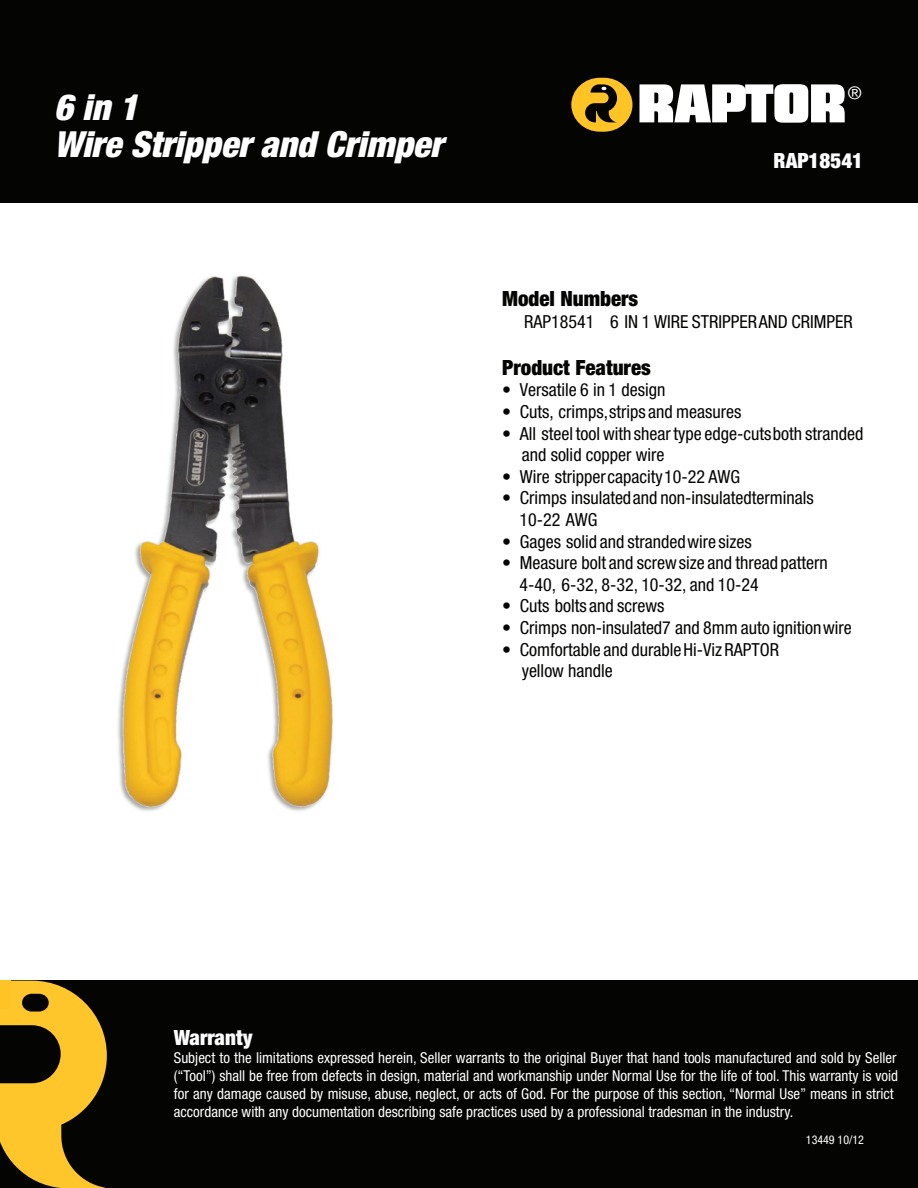
<style>
.page{position:relative;width:918px;height:1188px;background:#fff}
.page>*{position:absolute;margin:0;border:0;box-sizing:border-box;transform-origin:0 0}
.t1{font:italic 900 condensed 36px/37.5px "Helvetica Neue LT Std";color:#fff}
.t2{font:900 condensed 21px "Helvetica Neue LT Std";color:#040503}
.t3{font:900 condensed 21px "Helvetica Neue LT Std";color:#fff}
.t4{font:condensed 18px/21.6px "Helvetica Neue LT Std";color:#040503}
.t5{font:17.4px "Helvetica Neue";color:#fff}
.t6{font:condensed 15px/18px "Helvetica Neue LT Std";color:#fff}
.t7{font:condensed 12px "Helvetica Neue LT Std";color:#fff}
</style>
<div class="page">
<div style="left:0;top:0;width:918px;height:202px;background:#040503"></div>
<div style="left:0;top:981px;width:918px;height:207px;background:#040503"></div>
<svg style="left:639px;top:84px;width:206px;height:39px"></svg>
<svg style="left:571px;top:78px;width:62px;height:54px"></svg>
<svg style="left:0;top:981px;width:107px;height:207px"></svg>
<div style="left:0;top:981px;width:11px;height:28px;background:#fec426"></div>
<img style="left:117px;top:275px;width:216px;height:536px">
<h1 class="t1" style="left:54px;top:89px;width:390px">6 in 1<br>Wire Stripper and Crimper</h1>
<p class="t5" style="left:848px;top:86px;width:15px">®</p>
<p class="t3" style="left:774px;top:149px;width:91px">RAP18541</p>
<p class="t2" style="left:502px;top:287px;width:138px">Model Numbers</p>
<p class="t4" style="left:524px;top:313px;width:330px">RAP18541 6 IN 1 WIRE STRIPPER AND CRIMPER</p>
<p class="t2" style="left:502px;top:355px;width:150px">Product Features</p>
<p class="t4" style="left:502px;top:381px;width:165px">• Versatile 6 in 1 design</p>
<p class="t4" style="left:502px;top:403px;width:241px">• Cuts, crimps, strips and measures</p>
<p class="t4" style="left:522px;top:424px;width:343px;text-indent:-19px">• All steel tool with shear type edge-cuts both stranded and solid copper wire</p>
<p class="t4" style="left:502px;top:467px;width:239px">• Wire stripper capacity 10-22 AWG</p>
<p class="t4" style="left:519px;top:489px;width:296px;text-indent:-17px">• Crimps insulated and non-insulatedterminals<br>10-22 AWG</p>
<p class="t4" style="left:502px;top:532px;width:251px">• Gages solid and stranded wire sizes</p>
<p class="t4" style="left:519px;top:554px;width:310px;text-indent:-17px">• Measure bolt and screw size and thread pattern<br>4-40, 6-32, 8-32, 10-32, and 10-24</p>
<p class="t4" style="left:502px;top:597px;width:164px">• Cuts bolts and screws</p>
<p class="t4" style="left:502px;top:619px;width:351px">• Crimps non-insulated7 and 8mm auto ignition wire</p>
<p class="t4" style="left:522px;top:640px;width:259px;text-indent:-19px">• Comfortable and durable Hi-Viz RAPTOR yellow handle</p>
<p class="t3" style="left:174px;top:1026px;width:80px">Warranty</p>
<p class="t6" style="left:174px;top:1050px;width:726px">Subject to the limitations expressed herein, Seller warrants to the original Buyer that hand tools manufactured and sold by Seller (“Tool”) shall be free from defects in design, material and workmanship under Normal Use for the life of tool. This warranty is void for any damage caused by misuse, abuse, neglect, or acts of God. For the purpose of this section, “Normal Use” means in strict accordance with any documentation describing safe practices used by a professional tradesman in the industry.</p>
<p class="t7" style="left:806px;top:1135px;width:60px">13449 10/12</p>
</div>
